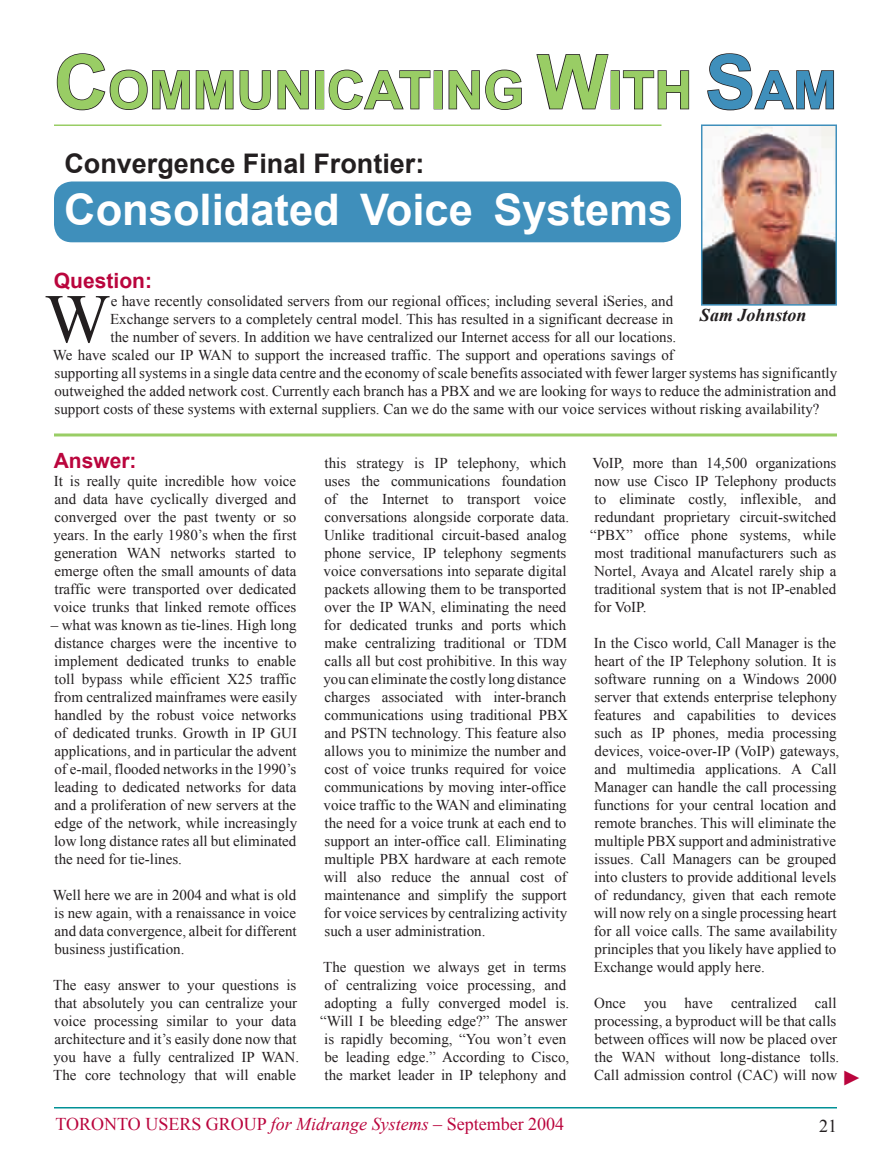
<style>
.page{position:relative;width:891px;height:1161px;background:#fff}
.page>*{position:absolute;margin:0;border:0;box-sizing:border-box;transform-origin:0 0}
.t1{font:69.3px "Times New Roman";color:#231f20}
.t2{font:700 52.5px "Arial";color:#99cd65}
.t3{font:700 43.5px "Arial";color:#fff}
.t4{font:700 27px "Arial";color:#231f20}
.t5{font:700 21px "Arial";color:#ba053d}
.t6{font:18px "Times New Roman";color:#ba053d}
.t7{font:italic 700 18px "Times New Roman";color:#231f20}
.t8{font:18px "Times New Roman";color:#231f20}
.t9{font:15px/18px "Times New Roman";color:#231f20}
.s1{font-size:75px}
.s2{font-size:75px;color:#3f8fbb}
.s3{color:#3f8fbb}
.s4{font-style:italic}
</style>
<div class="page">
<div style="left:54px;top:182px;width:627px;height:60px;background:#3f8fbb"></div>
<hr style="left:54px;top:1107px;width:783px;height:1px;background:#019196">
<img style="left:704px;top:128px;width:130px;height:175px">
<div style="left:701px;top:125px;width:136px;height:181px;border:2px solid #3f8fbb"></div>
<hr style="left:54px;top:124px;width:608px;height:2px;background:#99cd65">
<hr style="left:54px;top:433px;width:783px;height:3px;background:#99cd65">
<svg style="left:56px;top:53px;width:253px;height:58px"></svg>
<div style="left:315px;top:70px;width:9px;height:39px;border:2px solid #231f20"></div>
<svg style="left:328px;top:69px;width:103px;height:41px"></svg>
<div style="left:434px;top:70px;width:9px;height:39px;border:2px solid #231f20"></div>
<svg style="left:448px;top:69px;width:74px;height:41px"></svg>
<svg style="left:536px;top:54px;width:73px;height:56px"></svg>
<div style="left:611px;top:70px;width:9px;height:39px;border:2px solid #231f20"></div>
<svg style="left:622px;top:70px;width:68px;height:40px"></svg>
<svg style="left:707px;top:53px;width:128px;height:58px"></svg>
<h2 class="t2" style="left:54px;top:56px;width:784px"><span class="s1">C</span>OMMUNICATING <span class="s1">W</span>ITH <span class="s2">S</span><span class="s3">AM</span></h2>
<h3 class="t4" style="left:64px;top:145px;width:362px">Convergence Final Frontier:</h3>
<h3 class="t3" style="left:64px;top:181px;width:609px">Consolidated Voice Systems</h3>
<h3 class="t5" style="left:54px;top:267px;width:100px">Question:</h3>
<h1 class="t1" style="left:45px;top:272px;width:67px">W</h1>
<p class="t9" style="left:111px;top:292px;width:564px">e have recently consolidated servers from our regional offices; including several iSeries, and</p>
<p class="t7" style="left:700px;top:303px;width:108px">Sam Johnston</p>
<p class="t9" style="left:110px;top:310px;width:565px">Exchange servers to a completely central model. This has resulted in a significant decrease in</p>
<p class="t9" style="left:111px;top:328px;width:567px">the number of severs. In addition we have centralized our Internet access for all our locations.</p>
<p class="t9" style="left:53px;top:346px;width:623px">We have scaled our IP WAN to support the increased traffic. The support and operations savings of</p>
<p class="t9" style="left:55px;top:364px;width:784px">supporting all systems in a single data centre and the economy of scale benefits associated with fewer larger systems has significantly</p>
<p class="t9" style="left:54px;top:382px;width:783px">outweighed the added network cost. Currently each branch has a PBX and we are looking for ways to reduce the administration and</p>
<p class="t9" style="left:55px;top:400px;width:766px">support costs of these systems with external suppliers. Can we do the same with our voice services without risking availability?</p>
<h3 class="t5" style="left:54px;top:447px;width:84px">Answer:</h3>
<p class="t9" style="left:53px;top:472px;width:245px;text-align:justify">It is really quite incredible how voice and data have cyclically diverged and converged over the past twenty or so years. In the early 1980’s when the first generation WAN networks started to emerge often the small amounts of data traffic were transported over dedicated voice trunks that linked remote offices</p>
<p class="t9" style="left:51px;top:616px;width:248px;text-align:justify">– what was known as tie-lines. High long distance charges were the incentive to implement dedicated trunks to enable toll bypass while efficient X25 traffic from centralized mainframes were easily handled by the robust voice networks of dedicated trunks. Growth in IP GUI applications, and in particular the advent of e-mail, flooded networks in the 1990’s leading to dedicated networks for data and a proliferation of new servers at the edge of the network, while increasingly low long distance rates all but eliminated the need for tie-lines.</p>
<p class="t9" style="left:53px;top:886px;width:245px;text-align:justify">Well here we are in 2004 and what is old is new again, with a renaissance in voice and data convergence, albeit for different business justification.</p>
<p class="t9" style="left:53px;top:976px;width:248px">The easy answer to your questions is that absolutely you can centralize your voice processing similar to your data architecture and it’s easily done now that you have a fully centralized IP WAN.<br>The core technology that will enable</p>
<p class="t9" style="left:323px;top:454px;width:247px">this strategy is IP telephony, which uses the communications foundation of the Internet to transport voice conversations alongside corporate data.<br>Unlike traditional circuit-based analog phone service, IP telephony segments voice conversations into separate digital packets allowing them to be transported over the IP WAN, eliminating the need for dedicated trunks and ports which make centralizing traditional or TDM calls all but cost prohibitive. In this way you can eliminate the costly long distance charges associated with inter-branch communications using traditional PBX and PSTN technology. This feature also allows you to minimize the number and cost of voice trunks required for voice communications by moving inter-office voice traffic to the WAN and eliminating the need for a voice trunk at each end to support an inter-office call. Eliminating multiple PBX hardware at each remote will also reduce the annual cost of maintenance and simplify the support for voice services by centralizing activity such a user administration.</p>
<p class="t9" style="left:320px;top:958px;width:251px">The question we always get in terms of centralizing voice processing, and adopting a fully converged model is. “Will I be bleeding edge?” The answer is rapidly becoming, “You won’t even be leading edge.” According to Cisco, the market leader in IP telephony and</p>
<p class="t9" style="left:590px;top:454px;width:248px;text-align:justify">VoIP, more than 14,500 organizations now use Cisco IP Telephony products to eliminate costly, inflexible, and redundant proprietary circuit-switched “PBX” office phone systems, while most traditional manufacturers such as Nortel, Avaya and Alcatel rarely ship a traditional system that is not IP-enabled for VoIP.</p>
<p class="t9" style="left:594px;top:634px;width:247px">In the Cisco world, Call Manager is the heart of the IP Telephony solution. It is software running on a Windows 2000 server that extends enterprise telephony features and capabilities to devices such as IP phones, media processing devices, voice-over-IP (VoIP) gateways, and multimedia applications. A Call Manager can handle the call processing functions for your central location and remote branches. This will eliminate the multiple PBX support and administrative issues. Call Managers can be grouped into clusters to provide additional levels of redundancy, given that each remote will now rely on a single processing heart for all voice calls. The same availability principles that you likely have applied to Exchange would apply here.</p>
<p class="t9" style="left:594px;top:994px;width:270px">Once you have centralized call processing, a byproduct will be that calls between offices will now be placed over<br>the WAN without long-distance tolls.<br>Call admission control (CAC) will now <sup>►</sup></p>
<p class="t6" style="left:56px;top:1112px;width:510px">TORONTO USERS GROUP <span class="s4">for Midrange Systems</span> – September 2004</p>
<p class="t8" style="left:819px;top:1114px;width:19px">21</p>
</div>
